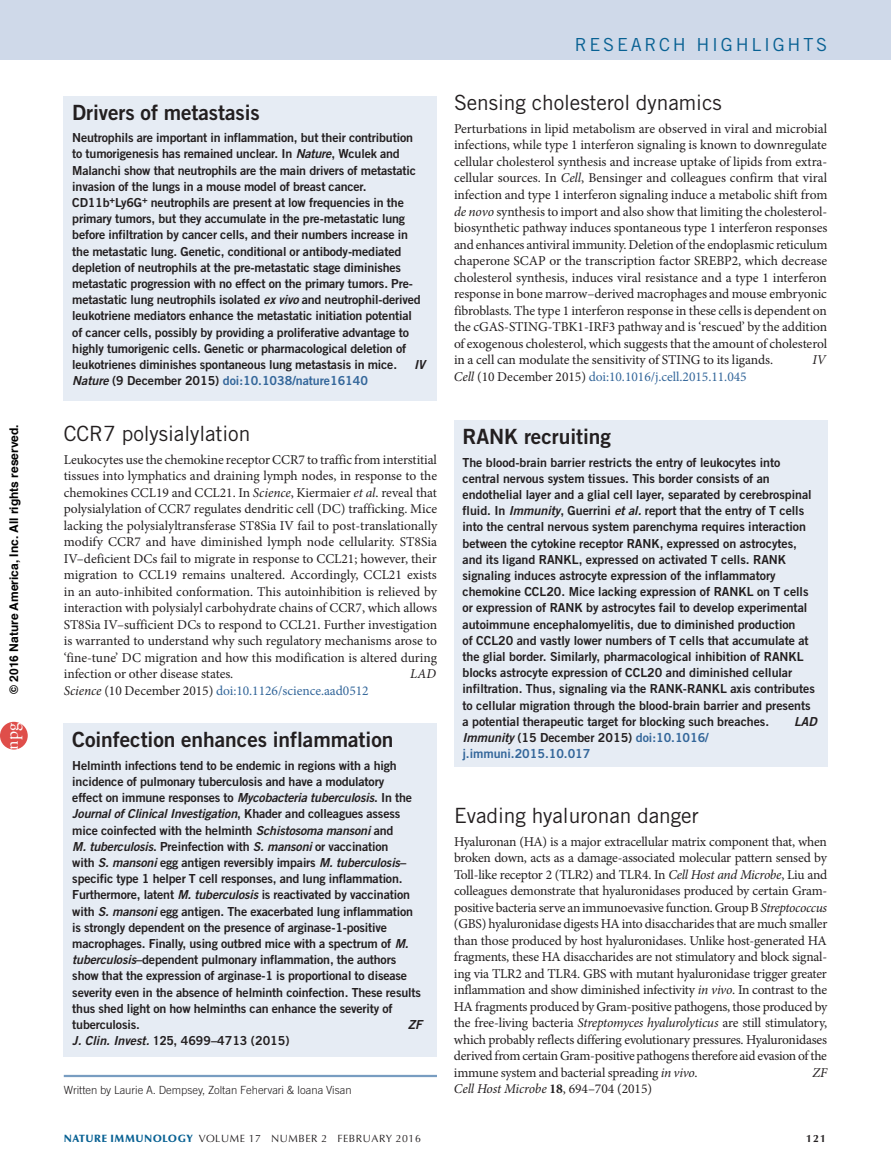
<style>
.page{position:relative;width:891px;height:1175px;background:#fff}
.page>*{position:absolute;margin:0;border:0;box-sizing:border-box;transform-origin:0 0}
.HEAD_res_notes{font:21px "Trade Gothic LT Std";letter-spacing:-.005em;color:#231f20}
.HEAD_res_notes_bold{font:21px "Trade Gothic LT Std Bd 2";letter-spacing:-.005em;color:#231f20}
.t1{font:18px "Trade Gothic LT Std";letter-spacing:.15em;color:#086193}
.t2{font:18px "Adobe Garamond Pro";color:#fff}
.TEXT_first{font:13.5px/16.5px "Minion Pro";letter-spacing:-.01em;color:#231f20;text-align:justify}
.TEXT_first-2{font:13.5px "Minion Pro";letter-spacing:-.005em;color:#33669a}
.TEXT_first-3{font:italic 13.5px "Minion Pro";letter-spacing:-.01em;color:#231f20}
.BOX_text_bold_first{font:12.45px/16.2px "Trade Gothic LT Std Bd 2";letter-spacing:-.015em;color:#231f20}
.BOX_text_bold_first-2{font:12.45px/16.2px "Trade Gothic LT Std Bd 2";letter-spacing:-.005em;color:#33669a}
.BOX_text_bold_first-3{font:12.45px "Trade Gothic LT Std Bd 2 Obl";letter-spacing:-.01em;color:#231f20}
.t3{font:700 12px "Helvetica";color:#000}
.t4{font:300 11.25px "Trade Gothic LT Std";letter-spacing:-.005em;color:#231f20}
.t5{font:10.5px "Optima LT Std";letter-spacing:.05em;color:#231f20}
.t6{font:700 10.5px "Optima LT Std";color:#231f20}
.s1{font-family:"Arial"}
.s2{font-family:"Trade Gothic LT Std Bd 2 Obl"}
.s3{font-family:"Trade Gothic LT Std Bd 2 Obl";color:#231f20}
.s4{color:#231f20}
.s5{font-style:italic}
.s6{font-style:italic;color:#231f20}
.s7{font-family:"Trade Gothic LT Std";font-weight:700}
.s8{font-weight:700;font-style:normal}
.s9{font-style:normal}
.s10{font-weight:900;color:#086193}
</style>
<div class="page">
<div style="left:0;top:0;width:891px;height:60px;background:#cfd9e9"></div>
<hr style="left:64px;top:1074px;width:373px;height:3px;background:#789dc1">
<div style="left:454px;top:420px;width:373px;height:347px;background:#e6ecf4"></div>
<div style="left:64px;top:96px;width:373px;height:305px;background:#e6ecf4"></div>
<div style="left:64px;top:723px;width:373px;height:333px;background:#e6ecf4"></div>
<div style="left:0;top:722px;width:28px;height:27px;background:#df4e4a;border-radius:50%"></div>
<p class="t3" style="left:4px;top:693px;width:271px;rotate:-90deg">© 201<span class="s1">6</span> Nature America, Inc. All rights reserved.</p>
<h2 class="t2" style="left:1px;top:749px;width:28px;rotate:-90deg">npg</h2>
<h2 class="t1" style="left:575px;top:34px;width:254px">RESEARCH HIGHLIGHTS</h2>
<p class="HEAD_res_notes_bold" style="left:72px;top:99px;width:189px">Drivers of metastasis</p>
<p class="BOX_text_bold_first" style="left:72px;top:129px;width:350px">Neutrophils are important in inflammation, but their contribution to tumorigenesis has remained unclear. In <span class="s2">Nature</span>, Wculek and Malanchi show that neutrophils are the main drivers of metastatic invasion of the lungs in a mouse model of breast cancer.<br>CD11b<sup>+</sup>Ly6G<sup>+</sup> neutrophils are present at low frequencies in the primary tumors, but they accumulate in the pre-metastatic lung before infiltration by cancer cells, and their numbers increase in the metastatic lung. Genetic, conditional or antibody-mediated depletion of neutrophils at the pre-metastatic stage diminishes metastatic progression with no effect on the primary tumors. Pre&shy;metastatic lung neutrophils isolated <span class="s2">ex vivo</span> and neutrophil-derived leukotriene mediators enhance the metastatic initiation potential of cancer cells, possibly by providing a proliferative advantage to highly tumorigenic cells. Genetic or pharmacological deletion of leukotrienes diminishes spontaneous lung metastasis in mice.</p>
<p class="BOX_text_bold_first-3" style="left:414px;top:357px;width:12px">IV</p>
<p class="BOX_text_bold_first-2" style="left:72px;top:372px;width:297px"><span class="s3">Nature</span> <span class="s4">(9 December 2015)</span> doi:10.1038/nature16140</p>
<p class="HEAD_res_notes" style="left:64px;top:421px;width:188px">CCR7 polysialylation</p>
<p class="TEXT_first" style="left:64px;top:451px;width:375px">Leukocytes use the chemokine receptor CCR7 to traffic from interstitial tissues into lymphatics and draining lymph nodes, in response to the chemokines CCL19 and CCL21. In <span class="s5">Science</span>, Kiermaier <span class="s5">et al</span>. reveal that polysialylation of CCR7 regulates dendritic cell (DC) trafficking. Mice lacking the polysialyltransferase ST8Sia IV fail to post-translationally modify CCR7 and have diminished lymph node cellularity. ST8Sia IV–deficient DCs fail to migrate in response to CCL21; however, their migration to CCL19 remains unaltered. Accordingly, CCL21 exists in an auto-inhibited conformation. This autoinhibition is relieved by interaction with polysialyl carbohydrate chains of CCR7, which allows ST8Sia IV–sufficient DCs to respond to CCL21. Further investigation is warranted to understand why such regulatory mechanisms arose to ‘fine-tune’ DC migration and how this modification is altered during infection or other disease states.</p>
<p class="TEXT_first-3" style="left:410px;top:665px;width:27px">LAD</p>
<p class="TEXT_first-2" style="left:64px;top:681px;width:306px"><span class="s6">Science</span> <span class="s4">(10 December 2015)</span> doi:10.1126/science.aad0512</p>
<p class="HEAD_res_notes_bold" style="left:72px;top:726px;width:323px">Coinfection enhances inflammation</p>
<p class="BOX_text_bold_first" style="left:72px;top:757px;width:350px">Helminth infections tend to be endemic in regions with a high incidence of pulmonary tuberculosis and have a modulatory<br>effect on immune responses to <span class="s2">Mycobacteria tuberculosis</span>. In the <span class="s2">Journal of Clinical Investigation</span>, Khader and colleagues assess mice coinfected with the helminth <span class="s2">Schistosoma mansoni</span> and<br><span class="s2">M. tuberculosis</span>. Preinfection with <span class="s2">S. mansoni</span> or vaccination<br>with <span class="s2">S. mansoni</span> egg antigen reversibly impairs <span class="s2">M. tuberculosis</span>– specific type 1 helper T cell responses, and lung inflammation.<br>Furthermore, latent <span class="s2">M. tuberculosis</span> is reactivated by vaccination with <span class="s2">S. mansoni</span> egg antigen. The exacerbated lung inflammation is strongly dependent on the presence of arginase-1-positive macrophages. Finally, using outbred mice with a spectrum of <span class="s2">M. tuberculosis</span>–dependent pulmonary inflammation, the authors show that the expression of arginase-1 is proportional to disease severity even in the absence of helminth coinfection. These results thus shed light on how helminths can enhance the severity of tuberculosis.</p>
<p class="BOX_text_bold_first-3" style="left:408px;top:1016px;width:15px">ZF</p>
<p class="BOX_text_bold_first" style="left:72px;top:1032px;width:219px"><span class="s2">J. Clin. Invest.</span> <span class="s7">125</span>, 4699–4713 (2015)</p>
<p class="HEAD_res_notes" style="left:454px;top:90px;width:269px">Sensing cholesterol dynamics</p>
<p class="TEXT_first" style="left:454px;top:120px;width:375px">Perturbations in lipid metabolism are observed in viral and microbial infections, while type 1 interferon signaling is known to downregulate cellular cholesterol synthesis and increase uptake of lipids from extra&shy;cellular sources. In <span class="s5">Cell</span>, Bensinger and colleagues confirm that viral infection and type 1 interferon signaling induce a metabolic shift from <span class="s5">de novo</span> synthesis to import and also show that limiting the cholesterol&shy;biosynthetic pathway induces spontaneous type 1 interferon responses and enhances antiviral immunity. Deletion of the endoplasmic reticulum chaperone SCAP or the transcription factor SREBP2, which decrease cholesterol synthesis, induces viral resistance and a type 1 interferon response in bone marrow–derived macrophages and mouse embryonic fibroblasts. The type 1 interferon response in these cells is dependent on the cGAS-STING-TBK1-IRF3 pathway and is ‘rescued’ by the addition of exogenous cholesterol, which suggests that the amount of cholesterol in a cell can modulate the sensitivity of STING to its ligands.</p>
<p class="TEXT_first-3" style="left:813px;top:350px;width:15px">IV</p>
<p class="TEXT_first-2" style="left:454px;top:367px;width:294px"><span class="s6">Cell</span> <span class="s4">(10 December 2015)</span> doi:10.1016/j.cell.2015.11.045</p>
<p class="HEAD_res_notes_bold" style="left:463px;top:423px;width:150px">RANK recruiting</p>
<p class="BOX_text_bold_first" style="left:462px;top:454px;width:354px">The blood-brain barrier restricts the entry of leukocytes into central nervous system tissues. This border consists of an endothelial layer and a glial cell layer, separated by cerebrospinal fluid. In <span class="s2">Immunity</span>, Guerrini <span class="s2">et al.</span> report that the entry of T cells into the central nervous system parenchyma requires interaction between the cytokine receptor RANK, expressed on astrocytes, and its ligand RANKL, expressed on activated T cells. RANK signaling induces astrocyte expression of the inflammatory chemokine CCL20. Mice lacking expression of RANKL on T cells or expression of RANK by astrocytes fail to develop experimental autoimmune encephalomyelitis, due to diminished production<br>of CCL20 and vastly lower numbers of T cells that accumulate at the glial border. Similarly, pharmacological inhibition of RANKL blocks astrocyte expression of CCL20 and diminished cellular infiltration. Thus, signaling via the RANK-RANKL axis contributes to cellular migration through the blood-brain barrier and presents a potential therapeutic target for blocking such breaches.</p>
<p class="BOX_text_bold_first-3" style="left:794px;top:713px;width:24px">LAD</p>
<p class="BOX_text_bold_first-2" style="left:463px;top:729px;width:248px"><span class="s3">Immunity</span> <span class="s4">(15 December 2015)</span> doi:10.1016/ j.immuni.2015.10.017</p>
<p class="HEAD_res_notes" style="left:454px;top:802px;width:246px">Evading hyaluronan danger</p>
<p class="TEXT_first" style="left:454px;top:833px;width:375px">Hyaluronan (HA) is a major extracellular matrix component that, when broken down, acts as a damage-associated molecular pattern sensed by Toll-like receptor 2 (TLR2) and TLR4. In <span class="s5">Cell Host and Microbe</span>, Liu and colleagues demonstrate that hyaluronidases produced by certain Gram&shy;positive bacteria serve an immunoevasive function. Group B <span class="s5">Streptococcus </span>(GBS) hyaluronidase digests HA into disaccharides that are much smaller than those produced by host hyaluronidases. Unlike host-generated HA fragments, these HA disaccharides are not stimulatory and block signal&shy;ing via TLR2 and TLR4. GBS with mutant hyaluronidase trigger greater inflammation and show diminished infectivity <span class="s5">in vivo</span>. In contrast to the HA fragments produced by Gram-positive pathogens, those produced by the free-living bacteria <span class="s5">Streptomyces hyalurolyticus</span> are still stimulatory, which probably reflects differing evolutionary pressures. Hyaluronidases derived from certain Gram-positive pathogens therefore aid evasion of the immune system and bacterial spreading <span class="s5">in vivo</span>.</p>
<p class="TEXT_first-3" style="left:813px;top:1063px;width:16px">ZF</p>
<p class="TEXT_first-3" style="left:454px;top:1079px;width:200px">Cell Host Microbe <span class="s8">18</span><span class="s9">, 694–704 (2015)</span></p>
<p class="t4" style="left:64px;top:1083px;width:289px">Written by Laurie A. Dempsey, Zoltan Fehervari &amp; Ioana Visan</p>
<p class="t5" style="left:64px;top:1132px;width:359px"><span class="s10">NATURE IMMUNOLOGY</span> VOLUME 17 NUMBER 2 FEBRUARY 2016</p>
<p class="t6" style="left:806px;top:1132px;width:21px">121</p>
</div>
